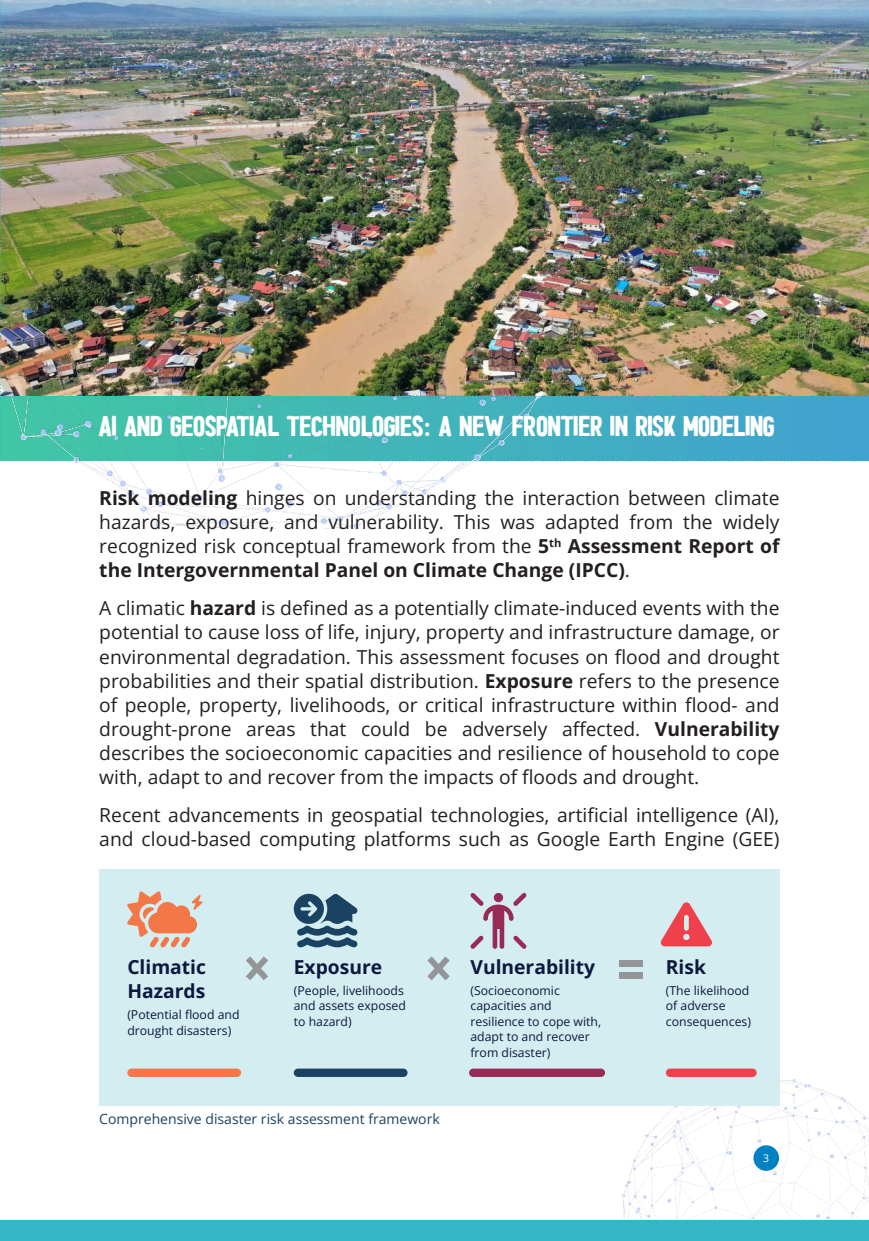
<style>
.page{position:relative;width:869px;height:1241px;background:#fff}
.page>*{position:absolute;margin:0;border:0;box-sizing:border-box;transform-origin:0 0}
.t1{font:28px "HALDEN SOLID";color:#fff}
.t2{font:19.25px "Open Sans";color:#231f20}
.t3{font:700 19.25px "Open Sans";color:#231f20}
.t4{font:700 19.25px "Open Sans";color:#0d1840}
.t5{font:14px "Open Sans";color:#1a4262}
.t6{font:12.25px "Open Sans";color:#0d1840}
.t7{font:700 11.2px "Open Sans";color:#231f20}
.t8{font:10.5px "Open Sans";color:#fff}
.s1{font-weight:700}
.s2{font-weight:400}
</style>
<div class="page">
<div style="left:643px;top:397px;width:225px;height:64px;background:#41a7cb"></div>
<img style="left:607px;top:1062px;width:261px;height:157px">
<div style="left:0;top:1219px;width:868px;height:21px;background:#35b5c5"></div>
<div style="left:753px;top:1145px;width:25px;height:25px;background:#0081c3;border-radius:50%"></div>
<img style="left:1px;top:397px;width:642px;height:131px">
<svg style="left:0;top:397px;width:1px;height:64px"></svg>
<img style="left:0;top:0;width:868px;height:397px">
<div style="left:99px;top:869px;width:680px;height:236px;background:#d4edf0"></div>
<div style="left:127px;top:1068px;width:114px;height:8px;background:#f47847;border-radius:4px"></div>
<svg style="left:293px;top:893px;width:64px;height:54px"></svg>
<svg style="left:127px;top:891px;width:75px;height:56px"></svg>
<svg style="left:246px;top:956px;width:22px;height:24px"></svg>
<svg style="left:427px;top:956px;width:22px;height:24px"></svg>
<div style="left:619px;top:971px;width:23px;height:7px;background:#939598"></div>
<div style="left:619px;top:959px;width:23px;height:7px;background:#939598"></div>
<div style="left:293px;top:1068px;width:114px;height:8px;background:#1a4262;border-radius:4px"></div>
<div style="left:469px;top:1068px;width:135px;height:8px;background:#972b56;border-radius:4px"></div>
<div style="left:665px;top:1068px;width:91px;height:8px;background:#ef404b;border-radius:4px"></div>
<svg style="left:470px;top:893px;width:56px;height:55px"></svg>
<svg style="left:660px;top:902px;width:51px;height:44px"></svg>
<p class="t1" style="left:99px;top:415px;width:676px">AI AND GEOSPATIAL TECHNOLOGIES: A NEW FRONTIER IN RISK MODELING</p>
<p class="t2" style="left:99px;top:484px;width:681px"><span class="s1">Risk modeling</span> hinges on understanding the interaction between climate</p>
<p class="t2" style="left:99px;top:508px;width:681px">hazards, exposure, and vulnerability. This was adapted from the widely</p>
<p class="t2" style="left:99px;top:532px;width:451px">recognized risk conceptual framework from the <span class="s1">5</span></p>
<p class="t7" style="left:549px;top:534px;width:14px">th</p>
<p class="t3" style="left:567px;top:532px;width:213px">Assessment Report of</p>
<p class="t3" style="left:99px;top:556px;width:532px">the Intergovernmental Panel on Climate Change (IPCC)<span class="s2">.</span></p>
<p class="t2" style="left:99px;top:594px;width:681px">A climatic <span class="s1">hazard</span> is defined as a potentially climate-induced events with the</p>
<p class="t2" style="left:99px;top:618px;width:681px">potential to cause loss of life, injury, property and infrastructure damage, or</p>
<p class="t2" style="left:99px;top:642px;width:681px">environmental degradation. This assessment focuses on flood and drought</p>
<p class="t2" style="left:99px;top:667px;width:681px">probabilities and their spatial distribution. <span class="s1">Exposure</span> refers to the presence</p>
<p class="t2" style="left:99px;top:691px;width:681px">of people, property, livelihoods, or critical infrastructure within flood- and</p>
<p class="t2" style="left:99px;top:715px;width:542px">drought-prone areas that could be adversely affected.</p>
<p class="t3" style="left:654px;top:715px;width:126px">Vulnerability</p>
<p class="t2" style="left:99px;top:739px;width:681px">describes the socioeconomic capacities and resilience of household to cope</p>
<p class="t2" style="left:99px;top:763px;width:601px">with, adapt to and recover from the impacts of floods and drought.</p>
<p class="t2" style="left:99px;top:801px;width:681px">Recent advancements in geospatial technologies, artificial intelligence (AI),</p>
<p class="t2" style="left:99px;top:825px;width:681px">and cloud-based computing platforms such as Google Earth Engine (GEE)</p>
<p class="t4" style="left:127px;top:953px;width:80px">Climatic</p>
<p class="t4" style="left:127px;top:977px;width:79px">Hazards</p>
<p class="t6" style="left:127px;top:1005px;width:114px">(Potential flood and</p>
<p class="t6" style="left:127px;top:1021px;width:105px">drought disasters)</p>
<p class="t4" style="left:293px;top:953px;width:90px">Exposure</p>
<p class="t6" style="left:293px;top:981px;width:112px">(People, livelihoods</p>
<p class="t6" style="left:293px;top:996px;width:114px">and assets exposed</p>
<p class="t6" style="left:293px;top:1012px;width:59px">to hazard)</p>
<p class="t5" style="left:99px;top:1109px;width:342px">Comprehensive disaster risk assessment framework</p>
<p class="t4" style="left:470px;top:953px;width:126px">Vulnerability</p>
<p class="t6" style="left:470px;top:981px;width:91px">(Socioeconomic</p>
<p class="t6" style="left:470px;top:996px;width:83px">capacities and</p>
<p class="t6" style="left:470px;top:1012px;width:132px">resilience to cope with,</p>
<p class="t6" style="left:470px;top:1027px;width:121px">adapt to and recover</p>
<p class="t6" style="left:470px;top:1043px;width:81px">from disaster)</p>
<p class="t4" style="left:665px;top:953px;width:42px">Risk</p>
<p class="t6" style="left:665px;top:981px;width:85px">(The likelihood</p>
<p class="t6" style="left:665px;top:996px;width:61px">of adverse</p>
<p class="t6" style="left:665px;top:1012px;width:87px">consequences)</p>
<p class="t8" style="left:762px;top:1150px;width:8px">3</p>
</div>
